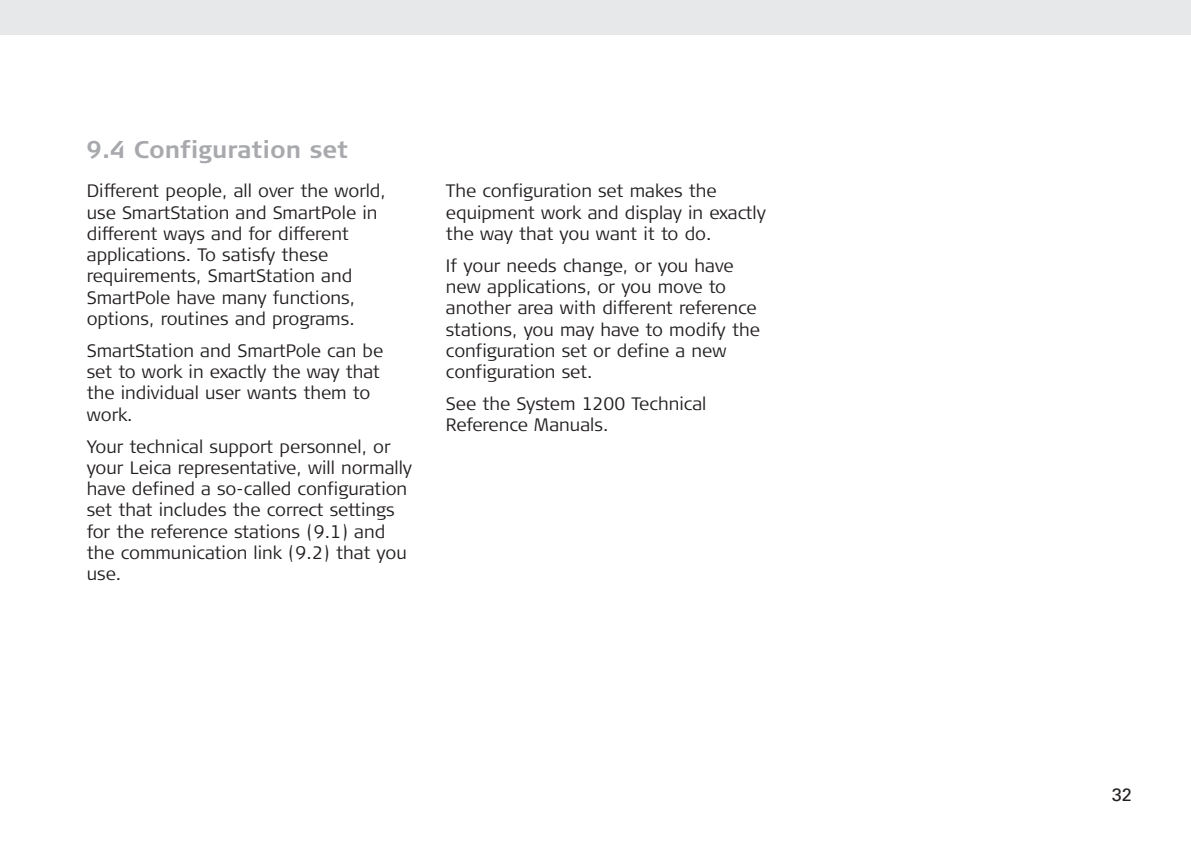
<style>
.page{position:relative;width:1191px;height:842px;background:#fff}
.page>*{position:absolute;margin:0;border:0;box-sizing:border-box;transform-origin:0 0}
.t1{font:700 24px "Signa Column";color:#a8a9ad}
.t2{font:300 18px/21.2px "Signa Column";color:#231f20}
.t3{font:18px "Univers";color:#231f20}
</style>
<div class="page">
<div style="left:0;top:1px;width:1190px;height:34px;background:#e7e8e9"></div>
<h1 class="t1" style="left:87px;top:141px;width:263px">9.4 Configuration set</h1>
<p class="t2" style="left:87px;top:182px;width:300px">Different people, all over the world, use SmartStation and SmartPole in different ways and for different applications. To satisfy these requirements, SmartStation and SmartPole have many functions, options, routines and programs.</p>
<p class="t2" style="left:87px;top:341px;width:298px">SmartStation and SmartPole can be set to work in exactly the way that the individual user wants them to work.</p>
<p class="t2" style="left:87px;top:437px;width:327px">Your technical support personnel, or your Leica representative, will normally have defined a so-called configuration set that includes the correct settings for the reference stations (9.1) and the communication link (9.2) that you use.</p>
<p class="t2" style="left:446px;top:182px;width:321px">The configuration set makes the equipment work and display in exactly the way that you want it to do.</p>
<p class="t2" style="left:446px;top:256px;width:315px">If your needs change, or you have new applications, or you move to another area with different reference stations, you may have to modify the configuration set or define a new configuration set.</p>
<p class="t2" style="left:446px;top:395px;width:262px">See the System 1200 Technical<br>Reference Manuals.</p>
<p class="t3" style="left:1112px;top:788px;width:22px">32</p>
</div>
